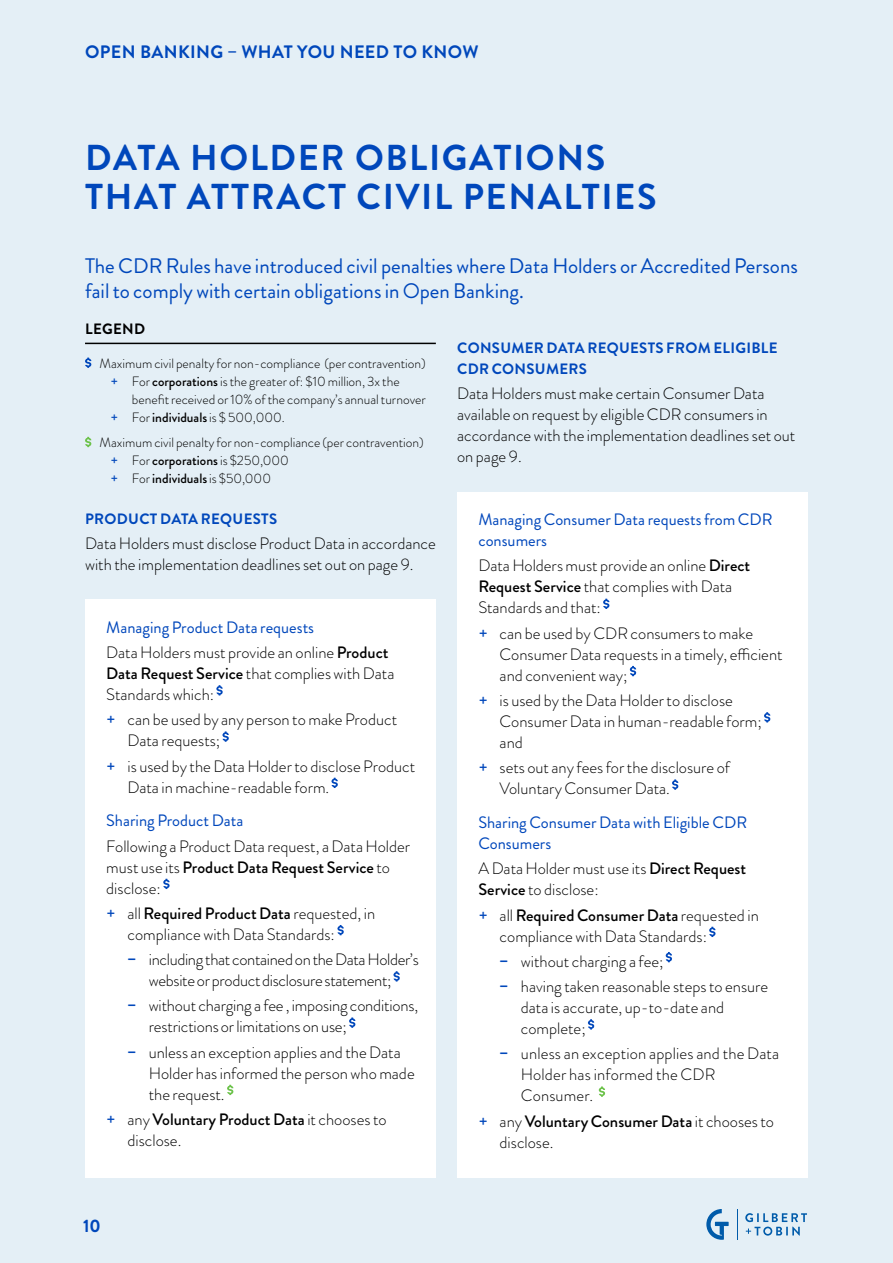
<style>
.page{position:relative;width:893px;height:1263px;background:#e4eff6}
.page>*{position:absolute;margin:0;border:0;box-sizing:border-box;transform-origin:0 0}
.t1{font:700 36px/39px "Brandon Grotesque";letter-spacing:.045em;color:#0047bb}
.t2{font:21px/25.5px "Brandon Grotesque";color:#0047bb}
.t3{font:700 18px "Brandon Grotesque";letter-spacing:.02em;color:#0047bb}
.t4{font:300 16.5px/21px "Brandon Grotesque";color:#000}
.t5{font:16.5px/21px "Brandon Grotesque";color:#0047bb}
.t6{font:300 16.5px/21px "Brandon Grotesque";letter-spacing:-.02em;color:#000;text-align:center}
.t7{font:700 15px/21px "Brandon Grotesque";letter-spacing:.02em;color:#0047bb}
.t8{font:700 15px "Brandon Grotesque";letter-spacing:.02em;color:#000}
.t9{font:300 13.5px/18px "Brandon Grotesque";color:#000}
.s1{font-weight:500;color:#0047bb}
.s2{font-weight:500}
.s3{font-weight:400;color:#0047bb}
.s4{font-weight:700;color:#0047bb}
</style>
<div class="page">
<div style="left:85px;top:600px;width:351px;height:578px;background:#fff"></div>
<svg style="left:216px;top:685px;width:7px;height:10px"></svg>
<svg style="left:222px;top:731px;width:7px;height:11px"></svg>
<svg style="left:331px;top:778px;width:7px;height:10px"></svg>
<svg style="left:163px;top:879px;width:7px;height:10px"></svg>
<svg style="left:337px;top:925px;width:7px;height:10px"></svg>
<svg style="left:393px;top:971px;width:7px;height:10px"></svg>
<svg style="left:349px;top:1017px;width:7px;height:11px"></svg>
<svg style="left:227px;top:1085px;width:7px;height:10px"></svg>
<div style="left:457px;top:492px;width:351px;height:686px;background:#fff"></div>
<svg style="left:603px;top:599px;width:7px;height:10px"></svg>
<svg style="left:630px;top:666px;width:7px;height:10px"></svg>
<svg style="left:764px;top:712px;width:7px;height:10px"></svg>
<svg style="left:672px;top:779px;width:7px;height:11px"></svg>
<svg style="left:709px;top:927px;width:7px;height:10px"></svg>
<svg style="left:666px;top:952px;width:6px;height:10px"></svg>
<svg style="left:588px;top:1019px;width:7px;height:10px"></svg>
<svg style="left:599px;top:1086px;width:7px;height:11px"></svg>
<hr style="left:85px;top:343px;width:351px;height:1px;background:#000">
<svg style="left:85px;top:358px;width:7px;height:10px"></svg>
<svg style="left:85px;top:437px;width:7px;height:10px"></svg>
<svg style="left:745px;top:1213px;width:62px;height:22px"></svg>
<svg style="left:706px;top:1209px;width:23px;height:31px"></svg>
<hr style="left:737px;top:1209px;width:1px;height:31px;background:#005baa">
<p class="t3" style="left:85px;top:40px;width:395px">OPEN BANKING – WHAT YOU NEED TO KNOW</p>
<h1 class="t1" style="left:85px;top:139px;width:573px">DATA HOLDER OBLIGATIONS<br>THAT ATTRACT CIVIL PENALTIES</h1>
<p class="t2" style="left:85px;top:253px;width:714px">The CDR Rules have introduced civil penalties where Data Holders or Accredited Persons fail to comply with certain obligations in Open Banking.</p>
<p class="t8" style="left:85px;top:318px;width:62px">LEGEND</p>
<p class="t9" style="left:111px;top:354px;width:317px;text-indent:-11px">Maximum civil penalty for non-compliance (per contravention) <span class="s1">+</span> For <span class="s2">corporations</span> is the greater of: $10 million, 3x the</p>
<p class="t9" style="left:111px;top:390px;width:317px;text-indent:21px">benefit received or 10% of the company’s annual turnover <span class="s1">+</span> For <span class="s2">individuals</span> is $ 500,000.</p>
<p class="t9" style="left:111px;top:434px;width:315px;text-indent:-11px">Maximum civil penalty for non-compliance (per contravention) <span class="s1">+</span> For <span class="s2">corporations</span> is $250,000<br><span class="s1">+</span> For <span class="s2">individuals</span> is $50,000</p>
<p class="t7" style="left:85px;top:508px;width:194px">PRODUCT DATA REQUESTS</p>
<p class="t4" style="left:85px;top:533px;width:352px">Data Holders must disclose Product Data in accordance with the implementation deadlines set out on page 9.</p>
<p class="t4" style="left:106px;top:614px;width:284px;line-height:25.2px"><span class="s3">Managing Product Data requests<br></span>Data Holders must provide an online <span class="s2">Product</span></p>
<p class="t4" style="left:106px;top:663px;width:290px"><span class="s2">Data Request Service</span> that complies with Data<br>Standards which:</p>
<p class="t4" style="left:128px;top:709px;width:271px;text-indent:-21px"><span class="s1">+</span> can be used by any person to make Product<br>Data requests;</p>
<p class="t4" style="left:128px;top:755px;width:289px;text-indent:-21px"><span class="s1">+</span> is used by the Data Holder to disclose Product<br>Data in machine-readable form.</p>
<p class="t5" style="left:106px;top:810px;width:138px">Sharing Product Data</p>
<p class="t4" style="left:106px;top:835px;width:305px">Following a Product Data request, a Data Holder must use its <span class="s2">Product Data Request Service</span> to disclose:</p>
<p class="t4" style="left:128px;top:903px;width:249px;text-indent:-21px"><span class="s1">+</span> all <span class="s2">Required Product Data</span> requested, in compliance with Data Standards:</p>
<p class="t6" style="left:128px;top:949px;width:293px"><span class="s4">−</span> including that contained on the Data Holder’s website or product disclosure statement;</p>
<p class="t4" style="left:149px;top:995px;width:271px;text-indent:-21px"><span class="s4">−</span> without charging a fee , imposing conditions, restrictions or limitations on use;</p>
<p class="t4" style="left:149px;top:1041px;width:267px;text-indent:-21px"><span class="s4">−</span> unless an exception applies and the Data<br>Holder has informed the person who made the request.</p>
<p class="t4" style="left:128px;top:1109px;width:261px;text-indent:-21px"><span class="s1">+</span> any <span class="s2">Voluntary Product Data</span> it chooses to disclose.</p>
<p class="t7" style="left:457px;top:338px;width:322px">CONSUMER DATA REQUESTS FROM ELIGIBLE<br>CDR CONSUMERS</p>
<p class="t4" style="left:457px;top:383px;width:340px">Data Holders must make certain Consumer Data available on request by eligible CDR consumers in accordance with the implementation deadlines set out on page 9.</p>
<p class="t5" style="left:478px;top:509px;width:296px">Managing Consumer Data requests from CDR consumers</p>
<p class="t4" style="left:478px;top:555px;width:273px">Data Holders must provide an online <span class="s2">Direct<br>Request Service</span> that complies with Data<br>Standards and that:</p>
<p class="t4" style="left:500px;top:623px;width:284px;text-indent:-21px"><span class="s1">+</span> can be used by CDR consumers to make<br>Consumer Data requests in a timely, efficient and convenient way;</p>
<p class="t4" style="left:500px;top:690px;width:264px;text-indent:-21px"><span class="s1">+</span> is used by the Data Holder to disclose<br>Consumer Data in human-readable form; and</p>
<p class="t4" style="left:500px;top:757px;width:232px;text-indent:-21px"><span class="s1">+</span> sets out any fees for the disclosure of<br>Voluntary Consumer Data.</p>
<p class="t5" style="left:478px;top:812px;width:270px">Sharing Consumer Data with Eligible CDR<br>Consumers</p>
<p class="t4" style="left:478px;top:858px;width:269px">A Data Holder must use its <span class="s2">Direct Request<br>Service</span> to disclose:</p>
<p class="t4" style="left:500px;top:904px;width:261px;text-indent:-21px"><span class="s1">+</span> all <span class="s2">Required Consumer Data</span> requested in compliance with Data Standards:</p>
<p class="t4" style="left:500px;top:948px;width:270px;line-height:25.2px"><span class="s4">−</span> without charging a fee;<br><span class="s4">−</span> having taken reasonable steps to ensure</p>
<p class="t4" style="left:521px;top:997px;width:205px">data is accurate, up-to-date and complete;</p>
<p class="t4" style="left:521px;top:1043px;width:260px;text-indent:-21px"><span class="s4">−</span> unless an exception applies and the Data<br>Holder has informed the CDR<br>Consumer.</p>
<p class="t4" style="left:500px;top:1110px;width:276px;text-indent:-21px"><span class="s1">+</span> any <span class="s2">Voluntary Consumer Data</span> it chooses to disclose.</p>
<p class="t3" style="left:83px;top:1213px;width:19px">10</p>
</div>
